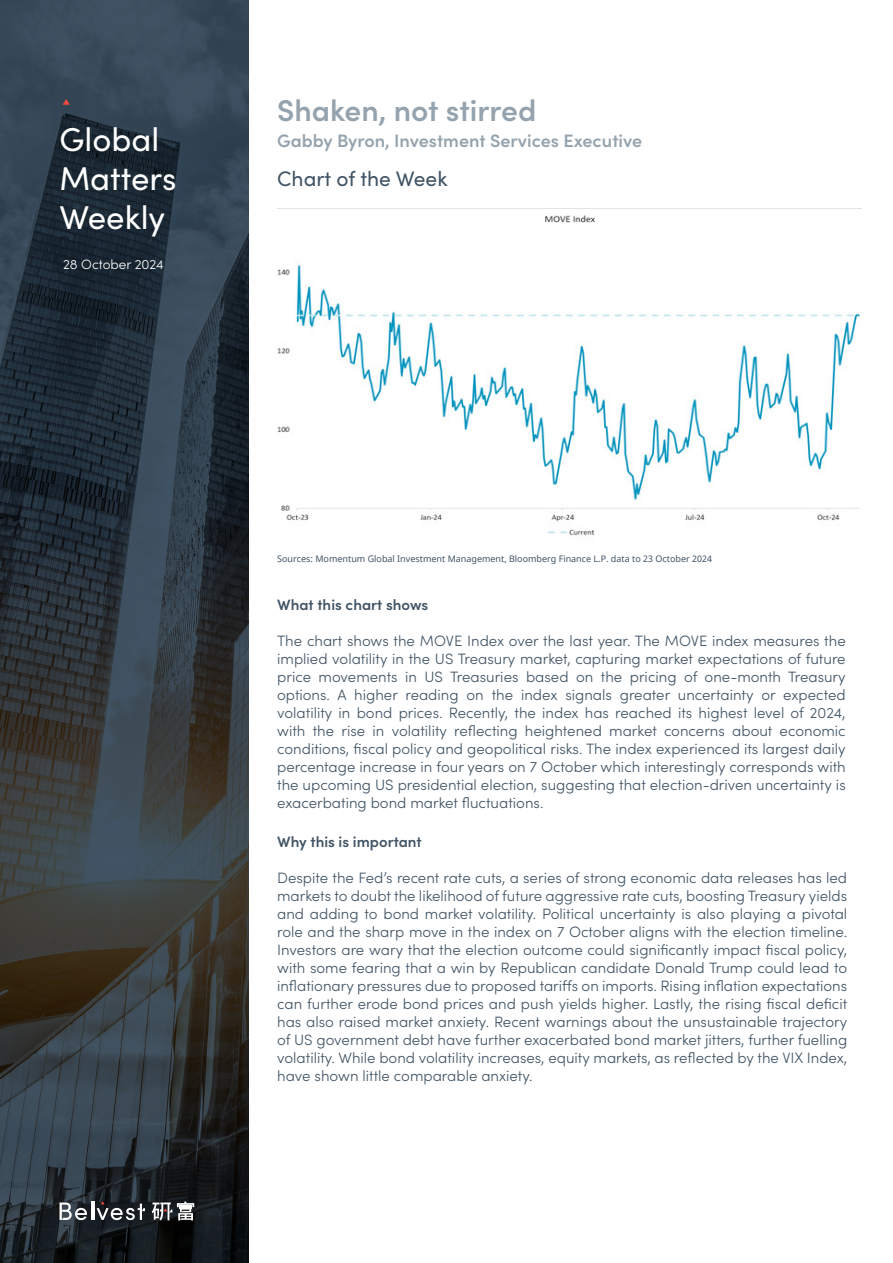
<style>
.page{position:relative;width:893px;height:1263px;background:#fff}
.page>*{position:absolute;margin:0;border:0;box-sizing:border-box;transform-origin:0 0}
.t1{font:33px/39px "Sofia Pro";color:#fff}
.t2{font:600 30px "Sofia Pro";color:#95a3ae}
.t3{font:21px "Sofia Pro";color:#415465}
.t4{font:600 18px "Sofia Pro";color:#95a3ae}
.t5{font:300 15px/18px "Sofia Pro";color:#415465;text-align:justify}
.t6{font:600 15px "Sofia Pro";color:#415465}
.t7{font:300 13.5px "Sofia Pro";color:#fff}
.t8{font:9px "Noto Sans";color:#415465}
</style>
<div class="page">
<svg style="left:0;top:0;width:249px;height:1263px;background:#2e373f"></svg>
<svg style="left:63px;top:99px;width:7px;height:6px"></svg>
<svg style="left:152px;top:1201px;width:42px;height:19px"></svg>
<svg style="left:60px;top:1202px;width:27px;height:18px"></svg>
<hr style="left:91px;top:1202px;width:3px;height:18px;background:#fff">
<svg style="left:97px;top:1201px;width:48px;height:19px"></svg>
<img style="left:277px;top:208px;width:584px;height:328px">
<h1 class="t1" style="left:60px;top:119px;width:119px">Global<br>Matters<br>Weekly</h1>
<p class="t7" style="left:63px;top:255px;width:102px">28 October 2024</p>
<h2 class="t2" style="left:277px;top:87px;width:261px">Shaken, not stirred</h2>
<p class="t4" style="left:277px;top:127px;width:367px">Gabby Byron, Investment Services Executive</p>
<h3 class="t3" style="left:277px;top:164px;width:172px">Chart of the Week</h3>
<p class="t8" style="left:277px;top:553px;width:436px">Sources: Momentum Global Investment Management, Bloomberg Finance L.P. data to 23 October 2024</p>
<p class="t6" style="left:277px;top:594px;width:153px">What this chart shows</p>
<p class="t5" style="left:277px;top:631px;width:570px">The chart shows the MOVE Index over the last year. The MOVE index measures the implied volatility in the US Treasury market, capturing market expectations of future price movements in US Treasuries based on the pricing of one-month Treasury options. A higher reading on the index signals greater uncertainty or expected volatility in bond prices. Recently, the index has reached its highest level of 2024, with the rise in volatility reflecting heightened market concerns about economic conditions, fiscal policy and geopolitical risks. The index experienced its largest daily percentage increase in four years on 7 October which interestingly corresponds with the upcoming US presidential election, suggesting that election-driven uncertainty is exacerbating bond market fluctuations.</p>
<p class="t6" style="left:277px;top:831px;width:146px">Why this is important</p>
<p class="t5" style="left:277px;top:868px;width:572px">Despite the Fed’s recent rate cuts, a series of strong economic data releases has led markets to doubt the likelihood of future aggressive rate cuts, boosting Treasury yields and adding to bond market volatility. Political uncertainty is also playing a pivotal role and the sharp move in the index on 7 October aligns with the election timeline.<br>Investors are wary that the election outcome could significantly impact fiscal policy, with some fearing that a win by Republican candidate Donald Trump could lead to inflationary pressures due to proposed tariffs on imports. Rising inflation expectations can further erode bond prices and push yields higher. Lastly, the rising fiscal deficit has also raised market anxiety. Recent warnings about the unsustainable trajectory of US government debt have further exacerbated bond market jitters, further fuelling volatility. While bond volatility increases, equity markets, as reflected by the VIX Index, have shown little comparable anxiety.</p>
</div>
